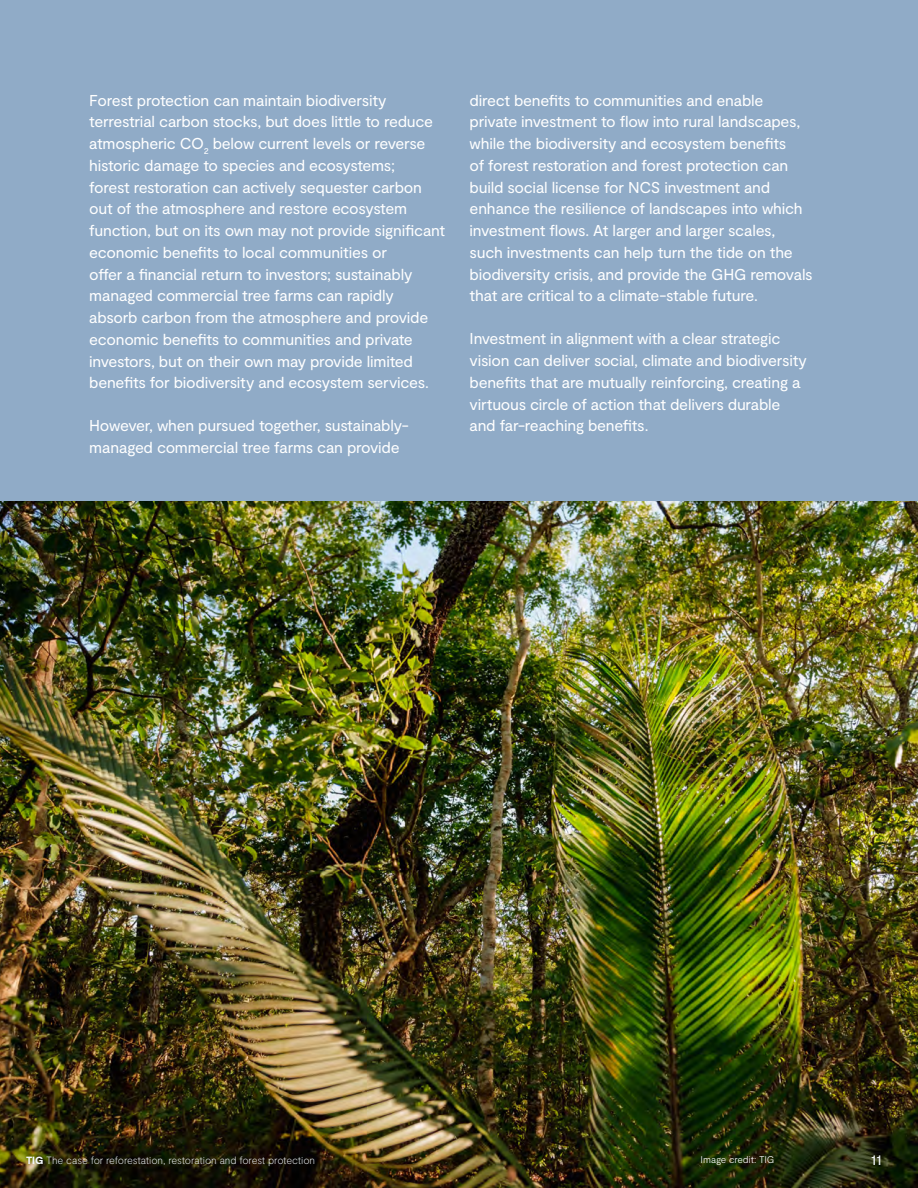
<style>
.page{position:relative;width:918px;height:1188px;background:#90abc7}
.page>*{position:absolute;margin:0;border:0;box-sizing:border-box;transform-origin:0 0}
.body_smaller{font:15.75px/21.8px "Moderat";letter-spacing:-.015em;color:#fff}
.t1{font:15px "Moderat";color:#f3f7fb}
.t2{font:100 10.5px "Moderat";letter-spacing:-.01em;color:#f3f7fb}
.credit___source{font:300 9.75px "Moderat";letter-spacing:-.005em;color:#fff}
.s1{font-weight:900}
</style>
<div class="page">
<img style="left:0;top:502px;width:918px;height:686px">
<p class="body_smaller" style="left:89px;top:90px;width:357px">Forest protection can maintain biodiversity terrestrial carbon stocks, but does little to reduce atmospheric CO<sub>2</sub> below current levels or reverse historic damage to species and ecosystems;<br>forest restoration can actively sequester carbon out of the atmosphere and restore ecosystem function, but on its own may not provide significant economic benefits to local communities or<br>offer a financial return to investors; sustainably managed commercial tree farms can rapidly absorb carbon from the atmosphere and provide economic benefits to communities and private investors, but on their own may provide limited benefits for biodiversity and ecosystem services.</p>
<p class="body_smaller" style="left:89px;top:416px;width:321px">However, when pursued together, sustainably&shy;managed commercial tree farms can provide</p>
<p class="body_smaller" style="left:470px;top:90px;width:345px">direct benefits to communities and enable private investment to flow into rural landscapes, while the biodiversity and ecosystem benefits<br>of forest restoration and forest protection can build social license for NCS investment and enhance the resilience of landscapes into which investment flows. At larger and larger scales,<br>such investments can help turn the tide on the biodiversity crisis, and provide the GHG removals that are critical to a climate-stable future.</p>
<p class="body_smaller" style="left:470px;top:328px;width:339px">Investment in alignment with a clear strategic vision can deliver social, climate and biodiversity benefits that are mutually reinforcing, creating a virtuous circle of action that delivers durable and far-reaching benefits.</p>
<p class="t2" style="left:26px;top:1154px;width:291px"><span class="s1">TIG</span> The case for reforestation, restoration and forest protection</p>
<p class="credit___source" style="left:701px;top:1154px;width:76px">Image credit: TIG</p>
<p class="t1" style="left:871px;top:1151px;width:12px">11</p>
</div>
